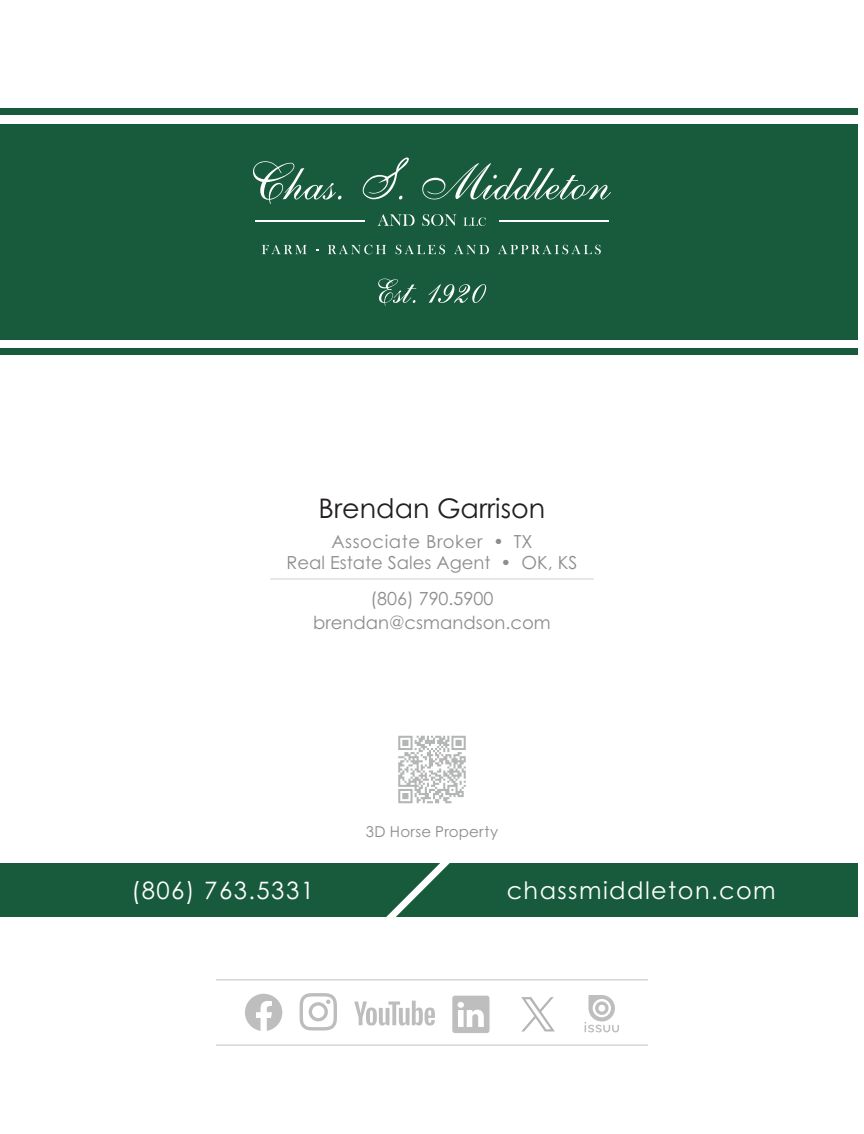
<style>
.page{position:relative;width:864px;height:1134px;background:#fff}
.page>*{position:absolute;margin:0;border:0;box-sizing:border-box;transform-origin:0 0}
.t1{font:27px "Century Gothic Pro";color:#231f20}
.t2{font:24px "Century Gothic Pro";letter-spacing:.06em;color:#fff}
.t3{font:18px/24px "Century Gothic Pro";color:#8d8d8d;text-align:center}
.t4{font:15px "Century Gothic Pro";letter-spacing:.02em;color:#8d8d8d}
</style>
<div class="page">
<div style="left:0;top:863px;width:857px;height:54px;background:#175b3c"></div>
<svg style="left:386px;top:863px;width:64px;height:54px"></svg>
<div style="left:0;top:124px;width:857px;height:216px;background:#175b3c"></div>
<div style="left:0;top:348px;width:857px;height:7px;background:#175b3c"></div>
<div style="left:0;top:108px;width:857px;height:7px;background:#175b3c"></div>
<svg style="left:378px;top:279px;width:38px;height:27px"></svg>
<svg style="left:428px;top:284px;width:58px;height:19px"></svg>
<svg style="left:262px;top:245px;width:45px;height:9px"></svg>
<svg style="left:328px;top:245px;width:58px;height:9px"></svg>
<svg style="left:396px;top:245px;width:49px;height:9px"></svg>
<svg style="left:454px;top:245px;width:35px;height:9px"></svg>
<svg style="left:498px;top:245px;width:103px;height:9px"></svg>
<svg style="left:253px;top:161px;width:88px;height:43px"></svg>
<svg style="left:363px;top:157px;width:46px;height:43px"></svg>
<svg style="left:422px;top:163px;width:189px;height:37px"></svg>
<hr style="left:255px;top:220px;width:109px;height:2px;background:#fff">
<svg style="left:377px;top:214px;width:38px;height:12px"></svg>
<svg style="left:422px;top:214px;width:35px;height:12px"></svg>
<svg style="left:463px;top:217px;width:23px;height:9px"></svg>
<hr style="left:499px;top:220px;width:109px;height:2px;background:#fff">
<hr style="left:270px;top:578px;width:324px;height:2px;background:#e6e7e6">
<svg style="left:521px;top:997px;width:34px;height:34px"></svg>
<svg style="left:584px;top:995px;width:35px;height:37px"></svg>
<div style="left:452px;top:996px;width:37px;height:37px;background:#bfbebe;border-radius:3px"></div>
<svg style="left:458px;top:1002px;width:26px;height:25px"></svg>
<svg style="left:354px;top:1001px;width:81px;height:25px"></svg>
<svg style="left:300px;top:993px;width:37px;height:38px"></svg>
<svg style="left:245px;top:994px;width:37px;height:37px"></svg>
<hr style="left:216px;top:979px;width:432px;height:1px;background:#cbcbcb">
<hr style="left:216px;top:1045px;width:432px;height:1px;background:#cbcbcb">
<svg style="left:398px;top:736px;width:68px;height:67px"></svg>
<h1 class="t1" style="left:319px;top:492px;width:228px">Brendan Garrison</h1>
<p class="t3" style="left:287px;top:531px;width:292px;line-height:21px">Associate Broker • TX<br>Real Estate Sales Agent • OK, KS</p>
<p class="t3" style="left:313px;top:587px;width:239px">(806) 790.5900 brendan@csmandson.com</p>
<p class="t4" style="left:366px;top:823px;width:134px">3D Horse Property</p>
<h2 class="t2" style="left:131px;top:876px;width:184px">(806) 763.5331</h2>
<h2 class="t2" style="left:507px;top:876px;width:271px">chassmiddleton.com</h2>
</div>
